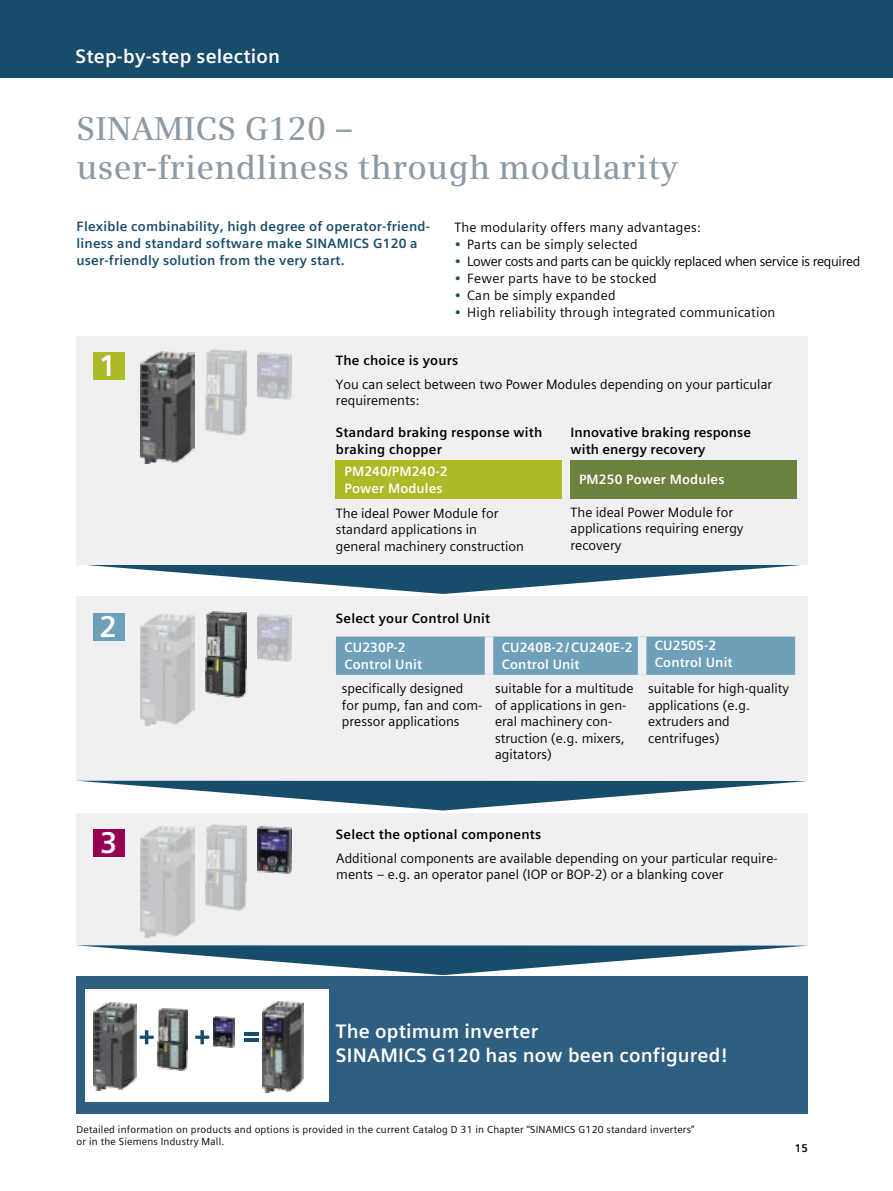
<style>
.page{position:relative;width:893px;height:1191px;background:#fff}
.page>*{position:absolute;margin:0;border:0;box-sizing:border-box;transform-origin:0 0}
.t1{font:600 33px/38.2px "Siemens Serif";letter-spacing:.005em;color:#8c9aa6}
.t2{font:700 30px "Siemens Sans Global";color:#fff}
.t3{font:700 19.5px/23.4px "Siemens Sans Global";letter-spacing:.01em;color:#fff}
.t4{font:13.5px/16.5px "Siemens Sans Global";color:#000}
.t5{font:700 13.5px/17px "Siemens Sans Global";letter-spacing:.015em;color:#000}
.t6{font:700 13.5px/17px "Siemens Sans Global";letter-spacing:.015em;color:#174c6a}
.t7{font:700 13.5px/17px "Siemens Sans Global";letter-spacing:.01em;color:#fff}
.t8{font:13.5px "Siemens Sans Global";letter-spacing:-.025em;color:#000}
.t9{font:700 11.25px "Siemens Sans Global";color:#000}
.t10{font:10.2px/12px "Siemens Sans Global";letter-spacing:.02em;color:#000}
.s1{color:#174c6a}
</style>
<div class="page">
<div style="left:0;top:0;width:893px;height:77px;background:#174c6a"></div>
<div style="left:77px;top:976px;width:731px;height:138px;background:#2f5f80"></div>
<div style="left:85px;top:989px;width:243px;height:112px;background:#fff"></div>
<svg style="left:140px;top:1030px;width:14px;height:14px"></svg>
<svg style="left:195px;top:1030px;width:14px;height:14px"></svg>
<hr style="left:244px;top:1032px;width:14px;height:4px;background:#174c6a">
<hr style="left:244px;top:1038px;width:14px;height:3px;background:#174c6a">
<img style="left:158px;top:1008px;width:29px;height:62px">
<img style="left:213px;top:1016px;width:22px;height:31px">
<img style="left:94px;top:1003px;width:42px;height:87px">
<img style="left:262px;top:1001px;width:41px;height:91px">
<div style="left:77px;top:812px;width:731px;height:133px;background:#eef0f2"></div>
<svg style="left:77px;top:945px;width:731px;height:30px"></svg>
<div style="left:93px;top:829px;width:31px;height:27px;background:#950051"></div>
<img style="left:205px;top:824px;width:41px;height:86px">
<img style="left:258px;top:826px;width:33px;height:48px">
<img style="left:140px;top:826px;width:54px;height:111px">
<div style="left:77px;top:596px;width:731px;height:184px;background:#eef0f2"></div>
<svg style="left:77px;top:780px;width:731px;height:30px"></svg>
<div style="left:93px;top:613px;width:31px;height:27px;background:#6ea0ba"></div>
<div style="left:336px;top:636px;width:459px;height:39px;background:#6ea0ba"></div>
<div style="left:485px;top:636px;width:8px;height:39px;background:#eef0f2"></div>
<div style="left:638px;top:636px;width:8px;height:39px;background:#eef0f2"></div>
<img style="left:205px;top:612px;width:41px;height:85px">
<img style="left:258px;top:614px;width:33px;height:47px">
<img style="left:140px;top:613px;width:54px;height:112px">
<svg style="left:77px;top:564px;width:731px;height:30px"></svg>
<div style="left:77px;top:336px;width:731px;height:228px;background:#eef0f2"></div>
<div style="left:336px;top:460px;width:226px;height:38px;background:#abba26"></div>
<div style="left:571px;top:460px;width:226px;height:38px;background:#6b813e"></div>
<div style="left:93px;top:352px;width:31px;height:28px;background:#abba26"></div>
<img style="left:205px;top:350px;width:41px;height:86px">
<img style="left:258px;top:352px;width:33px;height:48px">
<img style="left:140px;top:352px;width:54px;height:112px">
<h3 class="t3" style="left:75px;top:45px;width:206px">Step-by-step selection</h3>
<h1 class="t1" style="left:77px;top:110px;width:603px">SINAMICS G120 –<br>user-friendliness through modularity</h1>
<p class="t6" style="left:77px;top:218px;width:355px">Flexible combinability, high degree of operator-friend&shy;liness and standard software make SINAMICS G120 a user-friendly solution from the very start.</p>
<p class="t4" style="left:454px;top:219px;width:248px">The modularity offers many advantages:</p>
<p class="t4" style="left:454px;top:236px;width:185px"><span class="s1">•</span> Parts can be simply selected</p>
<p class="t8" style="left:454px;top:251px;width:407px"><span class="s1">•</span> Lower costs and parts can be quickly replaced when service is required</p>
<p class="t4" style="left:454px;top:270px;width:204px"><span class="s1">•</span> Fewer parts have to be stocked</p>
<p class="t4" style="left:454px;top:287px;width:163px"><span class="s1">•</span> Can be simply expanded</p>
<p class="t4" style="left:454px;top:304px;width:322px"><span class="s1">•</span> High reliability through integrated communication</p>
<h2 class="t2" style="left:99px;top:343px;width:19px">1</h2>
<p class="t5" style="left:336px;top:352px;width:124px">The choice is yours</p>
<p class="t4" style="left:336px;top:376px;width:438px">You can select between two Power Modules depending on your particular requirements:</p>
<p class="t5" style="left:336px;top:424px;width:208px">Standard braking response with braking chopper</p>
<p class="t7" style="left:344px;top:463px;width:105px">PM240/PM240-2<br>Power Modules</p>
<p class="t4" style="left:336px;top:504px;width:190px">The ideal Power Module for standard applications in general machinery construction</p>
<p class="t5" style="left:571px;top:424px;width:182px">Innovative braking response with energy recovery</p>
<p class="t7" style="left:579px;top:471px;width:147px">PM250 Power Modules</p>
<p class="t4" style="left:571px;top:504px;width:174px">The ideal Power Module for applications requiring energy recovery</p>
<h2 class="t2" style="left:99px;top:604px;width:19px">2</h2>
<p class="t5" style="left:336px;top:610px;width:156px">Select your Control Unit</p>
<p class="t7" style="left:344px;top:639px;width:79px">CU230P-2<br>Control Unit</p>
<p class="t7" style="left:502px;top:639px;width:132px">CU240B-2 /CU240E-2<br>Control Unit</p>
<p class="t7" style="left:655px;top:637px;width:79px">CU250S-2<br>Control Unit</p>
<p class="t4" style="left:342px;top:680px;width:142px">specifically designed for pump, fan and com&shy;pressor applications</p>
<p class="t4" style="left:495px;top:680px;width:140px">suitable for a multitude of applications in gen&shy;eral machinery con&shy;struction (e.g. mixers, agitators)</p>
<p class="t4" style="left:648px;top:680px;width:143px">suitable for high-quality applications (e.g. extruders and centrifuges)</p>
<h2 class="t2" style="left:100px;top:819px;width:19px">3</h2>
<p class="t5" style="left:336px;top:826px;width:207px">Select the optional components</p>
<p class="t4" style="left:336px;top:850px;width:443px">Additional components are available depending on your particular require&shy;ments – e.g. an operator panel (IOP or BOP-2) or a blanking cover</p>
<h3 class="t3" style="left:336px;top:1020px;width:393px">The optimum inverter<br>SINAMICS G120 has now been configured!</h3>
<p class="t10" style="left:77px;top:1123px;width:619px">Detailed information on products and options is provided in the current Catalog D 31 in Chapter “SINAMICS G120 standard inverters” or in the Siemens Industry Mall.</p>
<p class="t9" style="left:795px;top:1139px;width:15px">15</p>
</div>
